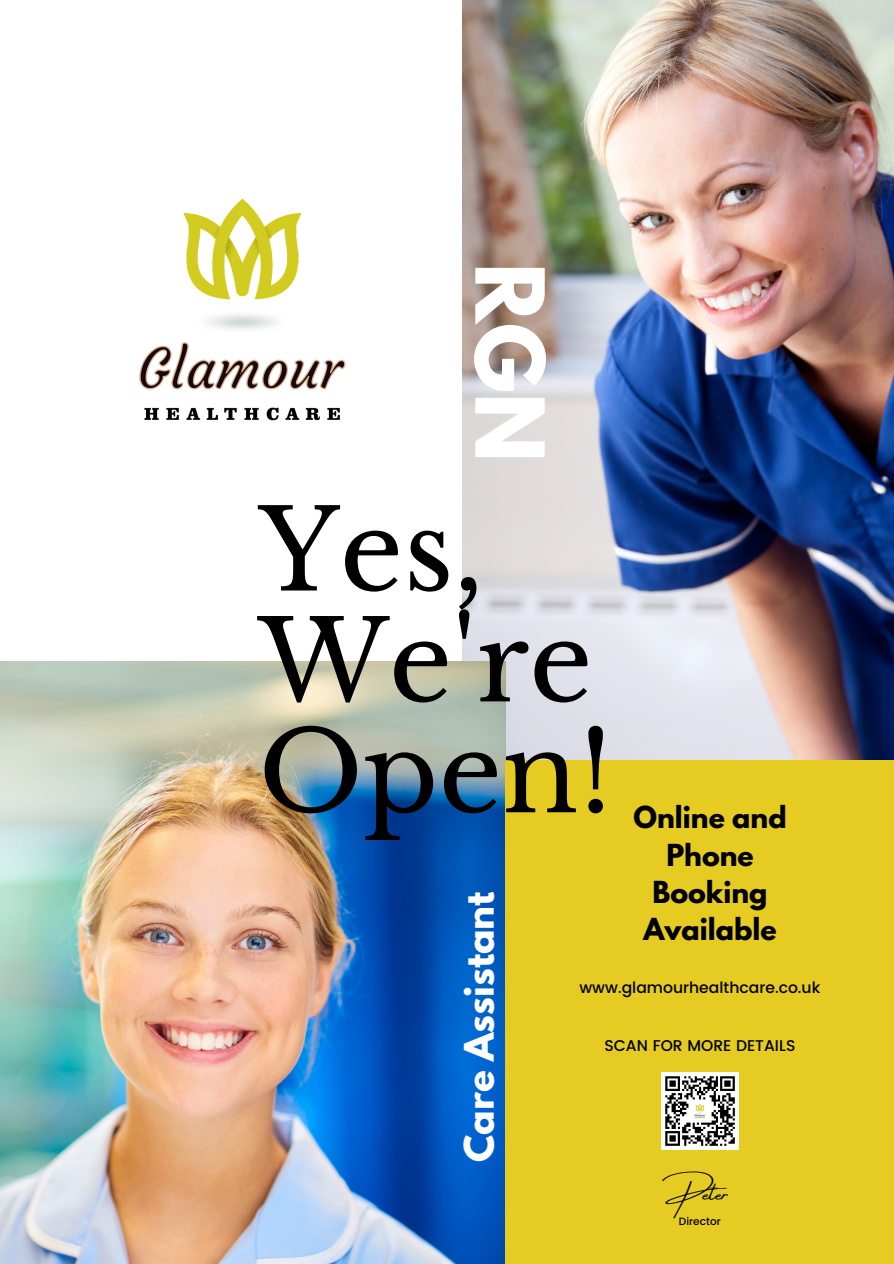
<style>
.page{position:relative;width:894px;height:1264px;background:#fff}
.page>*{position:absolute;margin:0;border:0;box-sizing:border-box;transform-origin:0 0}
.t1{font:110.85px/110.9px "Libre Baskerville";color:#000}
.t2{font:700 84px "League Spartan";color:#fff}
.t3{font:700 36px "League Spartan";color:#fff}
.t4{font:700 26.85px "League Spartan";color:#000}
.t5{font:22.95px "Amsterdam Four";color:#000}
.t6{font:500 15.6px "Poppins";color:#000}
.t7{font:500 10.5px "Poppins";color:#000}
</style>
<div class="page">
<img style="left:463px;top:0;width:430px;height:760px">
<img style="left:0;top:661px;width:505px;height:602px">
<img style="left:139px;top:89px;width:324px;height:441px">
<div style="left:505px;top:760px;width:388px;height:503px;background:#e5cb22"></div>
<img style="left:661px;top:1072px;width:77px;height:77px">
<p class="t2" style="left:551px;top:263px;width:201px;rotate:90deg">RGN</p>
<p class="t1" style="left:258px;top:496px;width:227px">Yes,</p>
<p class="t1" style="left:258px;top:607px;width:356px">We're<br>Open!</p>
<p class="t4" style="left:633px;top:804px;width:155px">Online and</p>
<p class="t4" style="left:666px;top:841px;width:89px">Phone</p>
<p class="t4" style="left:652px;top:878px;width:117px">Booking</p>
<p class="t4" style="left:643px;top:915px;width:135px">Available</p>
<p class="t3" style="left:461px;top:1162px;width:272px;rotate:-90deg">Care Assistant</p>
<p class="t6" style="left:579px;top:978px;width:242px">www.glamourhealthcare.co.uk</p>
<p class="t6" style="left:604px;top:1036px;width:192px">SCAN FOR MORE DETAILS</p>
<p class="t5" style="left:671px;top:1180px;width:66px">Peter</p>
<p class="t7" style="left:678px;top:1215px;width:43px">Director</p>
</div>
